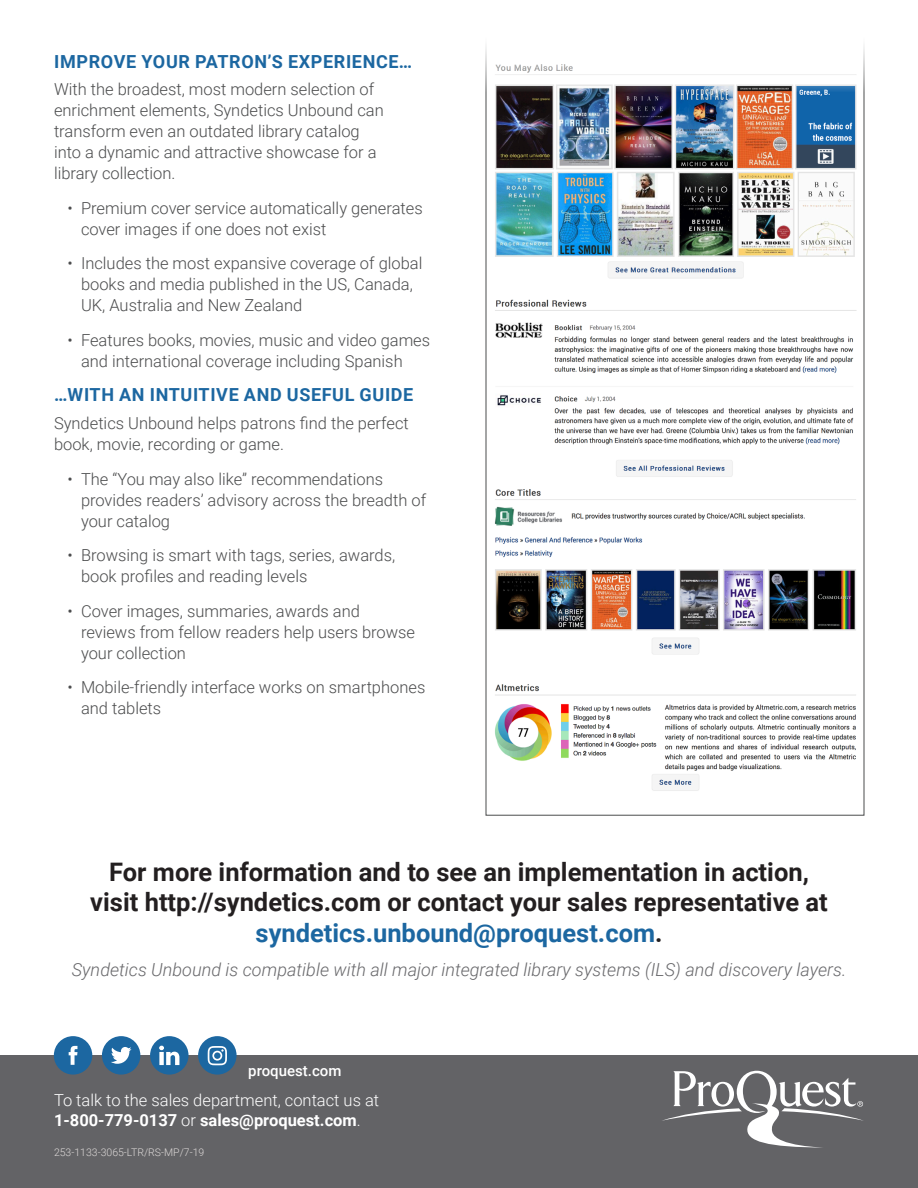
<style>
.page{position:relative;width:918px;height:1188px;background:#fff}
.page>*{position:absolute;margin:0;border:0;box-sizing:border-box;transform-origin:0 0}
.t1{font:700 25.5px/30.6px "Roboto";color:#231f20;text-align:center}
.t2{font:italic 300 18px "Roboto";color:#69696c}
.Body_Copy-Reg{font:700 18px "Roboto";letter-spacing:.035em;color:#1c67a1}
.Body_Copy-Reg-2{font:300 16.5px/21px "Roboto";color:#4b4c4d}
.Body_copy{font:300 16.5px/19.8px "Roboto";color:#fff}
.t3{font:500 15px "Roboto";color:#fff}
.code_number{font:300 10.5px "Roboto";color:#dcd8d7}
.s1{color:#1c67a1}
.s2{font-weight:700}
</style>
<div class="page">
<div style="left:0;top:1055px;width:918px;height:133px;background:#636366"></div>
<div style="left:54px;top:1036px;width:38px;height:39px;background:#1c67a1;border-radius:50%"></div>
<svg style="left:69px;top:1046px;width:8px;height:19px"></svg>
<div style="left:102px;top:1036px;width:38px;height:39px;background:#1c67a1;border-radius:50%"></div>
<svg style="left:111px;top:1047px;width:21px;height:17px"></svg>
<div style="left:198px;top:1036px;width:39px;height:39px;background:#1c67a1;border-radius:50%"></div>
<svg style="left:208px;top:1046px;width:19px;height:19px"></svg>
<div style="left:150px;top:1036px;width:39px;height:39px;background:#1c67a1;border-radius:50%"></div>
<svg style="left:159px;top:1046px;width:20px;height:19px"></svg>
<svg style="left:662px;top:1070px;width:201px;height:77px"></svg>
<img style="left:494px;top:92px;width:363px;height:699px">
<p class="Body_Copy-Reg" style="left:54px;top:48px;width:359px">IMPROVE YOUR PATRON’S EXPERIENCE…</p>
<p class="Body_Copy-Reg-2" style="left:54px;top:78px;width:331px">With the broadest, most modern selection of enrichment elements, Syndetics Unbound can transform even an outdated library catalog into a dynamic and attractive showcase for a library collection.</p>
<p class="Body_Copy-Reg-2" style="left:81px;top:197px;width:343px;text-indent:-14px">• Premium cover service automatically generates cover images if one does not exist</p>
<p class="Body_Copy-Reg-2" style="left:81px;top:252px;width:343px;text-indent:-14px">• Includes the most expansive coverage of global books and media published in the US, Canada,<br>UK, Australia and New Zealand</p>
<p class="Body_Copy-Reg-2" style="left:81px;top:329px;width:351px;text-indent:-14px">• Features books, movies, music and video games and international coverage including Spanish</p>
<p class="Body_Copy-Reg" style="left:54px;top:382px;width:361px">…WITH AN INTUITIVE AND USEFUL GUIDE</p>
<p class="Body_Copy-Reg-2" style="left:54px;top:412px;width:356px">Syndetics Unbound helps patrons find the perfect book, movie, recording or game.</p>
<p class="Body_Copy-Reg-2" style="left:81px;top:468px;width:347px;text-indent:-14px">• The “You may also like” recommendations provides readers’ advisory across the breadth of your catalog</p>
<p class="Body_Copy-Reg-2" style="left:81px;top:544px;width:316px;text-indent:-14px">• Browsing is smart with tags, series, awards, book profiles and reading levels</p>
<p class="Body_Copy-Reg-2" style="left:81px;top:600px;width:336px;text-indent:-14px">• Cover images, summaries, awards and reviews from fellow readers help users browse your collection</p>
<p class="Body_Copy-Reg-2" style="left:81px;top:676px;width:346px;text-indent:-14px">• Mobile-friendly interface works on smartphones and tablets</p>
<p class="t1" style="left:90px;top:855px;width:739px">For more information and to see an implementation in action, visit http://syndetics.com or contact your sales representative at <span class="s1">syndetics.unbound@proquest.com</span>.</p>
<p class="t2" style="left:72px;top:957px;width:776px">Syndetics Unbound is compatible with all major integrated library systems (ILS) and discovery layers.</p>
<p class="t3" style="left:248px;top:1061px;width:95px">proquest.com</p>
<p class="Body_copy" style="left:54px;top:1090px;width:327px">To talk to the sales department, contact us at<br><span class="s2">1-800-779-0137</span> or <span class="s2">sales@proquest.com</span>.</p>
<p class="code_number" style="left:54px;top:1145px;width:152px">253-1133-3065-LTR/RS-MP/7-19</p>
</div>
